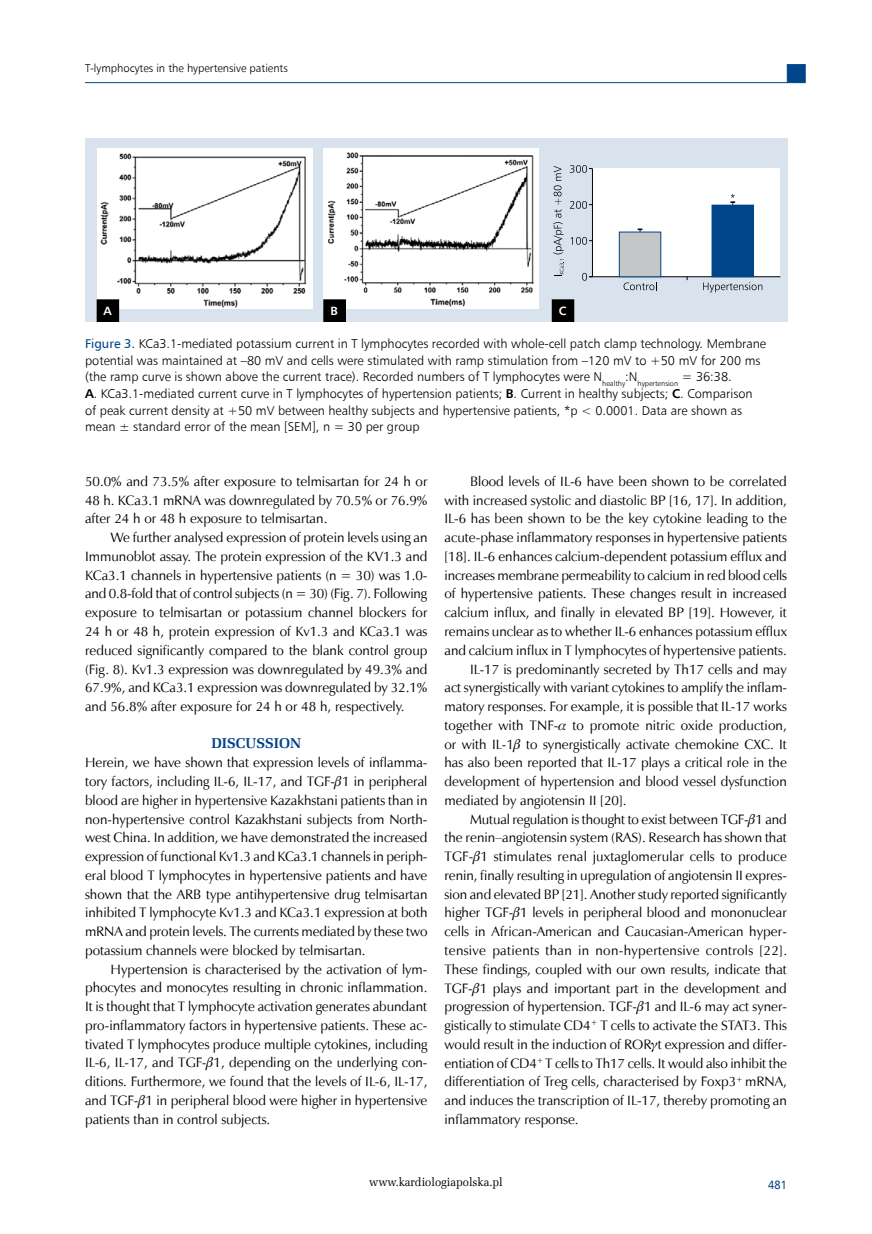
<style>
.page{position:relative;width:872px;height:1234px;background:#fff}
.page>*{position:absolute;margin:0;border:0;box-sizing:border-box;transform-origin:0 0}
.t1{font:700 14.25px "Zapf Ellipt EU";color:#004489}
.t2{font:13.65px/18.8px "Zapf Humnst EU";color:#000;text-align:justify}
.t3{font:13.65px "Zapf Humnst EU";letter-spacing:.025em;color:#000}
.t4{font:12.75px/16.5px "Humnst 777 Lt EU";color:#000}
.t5{font:12px "Zapf Ellipt EU";color:#000;scale:.95 1}
.t6{font:12px "Humnst 777 EU";color:#004489;scale:.9 1}
.t7{font:700 12px "Humnst 777 EU";color:#fff}
.t8{font:11.25px "Humnst 777 Lt EU";color:#000}
.s1{font-family:"Humnst 777 EU";color:#004489}
.s2{font-family:"Humnst 777 EU";font-weight:700}
</style>
<div class="page">
<hr style="left:85px;top:82px;width:702px;height:1px;background:#004489">
<div style="left:787px;top:64px;width:18px;height:19px;background:#004489;border:1px solid #004489"></div>
<div style="left:85px;top:138px;width:702px;height:184px;background:#d9e3ed"></div>
<div style="left:552px;top:300px;width:22px;height:21px;background:#000"></div>
<div style="left:552px;top:299px;width:22px;height:22px;border:1px solid #000"></div>
<div style="left:592px;top:169px;width:188px;height:108px;background:#fff"></div>
<hr style="left:589px;top:276px;width:191px;height:1px;background:#000">
<svg style="left:553px;top:166px;width:11px;height:110px"></svg>
<svg style="left:570px;top:165px;width:22px;height:8px"></svg>
<svg style="left:623px;top:282px;width:34px;height:8px"></svg>
<svg style="left:703px;top:282px;width:59px;height:10px"></svg>
<svg style="left:570px;top:201px;width:22px;height:8px"></svg>
<svg style="left:570px;top:237px;width:22px;height:8px"></svg>
<svg style="left:582px;top:273px;width:10px;height:8px"></svg>
<hr style="left:592px;top:168px;width:1px;height:109px;background:#000">
<svg style="left:637px;top:228px;width:5px;height:3px"></svg>
<svg style="left:730px;top:194px;width:5px;height:11px"></svg>
<div style="left:619px;top:232px;width:42px;height:45px;background:#c5c6c8"></div>
<div style="left:619px;top:231px;width:42px;height:46px;border:1px solid #004489"></div>
<div style="left:712px;top:205px;width:41px;height:72px;background:#004489"></div>
<div style="left:711px;top:205px;width:43px;height:72px;border:1px solid #004489"></div>
<img style="left:324px;top:148px;width:215px;height:160px">
<img style="left:97px;top:148px;width:215px;height:160px">
<div style="left:97px;top:300px;width:22px;height:21px;background:#000"></div>
<div style="left:97px;top:299px;width:22px;height:22px;border:1px solid #000"></div>
<div style="left:324px;top:300px;width:21px;height:21px;background:#000"></div>
<div style="left:323px;top:299px;width:23px;height:22px;border:1px solid #000"></div>
<p class="t8" style="left:85px;top:61px;width:204px">T-lymphocytes in the hypertensive patients</p>
<p class="t7" style="left:103px;top:303px;width:10px">A</p>
<p class="t7" style="left:330px;top:303px;width:9px">B</p>
<p class="t7" style="left:559px;top:303px;width:9px">C</p>
<p class="t4" style="left:85px;top:335px;width:682px"><span class="s1">Figure 3.</span> KCa3.1-mediated potassium current in T lymphocytes recorded with whole-cell patch clamp technology. Membrane potential was maintained at –80 mV and cells were stimulated with ramp stimulation from –120 mV to +50 mV for 200 ms (the ramp curve is shown above the current trace). Recorded numbers of T lymphocytes were N<sub>healthy</sub>:N<sub>hypertension</sub> = 36:38.<br><span class="s2">A</span>. KCa3.1-mediated current curve in T lymphocytes of hypertension patients; <span class="s2">B</span>. Current in healthy subjects; <span class="s2">C</span>. Comparison of peak current density at +50 mV between healthy subjects and hypertensive patients, *p &lt; 0.0001. Data are shown as mean ± standard error of the mean [SEM], n = 30 per group</p>
<p class="t2" style="left:85px;top:471px;width:344px">50.0% and 73.5% after exposure to telmisartan for 24 h or 48 h. KCa3.1 mRNA was downregulated by 70.5% or 76.9% after 24 h or 48 h exposure to telmisartan.</p>
<p class="t2" style="left:85px;top:528px;width:344px;text-indent:25px">We further analysed expression of protein levels using an Immunoblot assay. The protein expression of the KV1.3 and KCa3.1 channels in hypertensive patients (n = 30) was 1.0- and 0.8-fold that of control subjects (n = 30) (Fig. 7). Following exposure to telmisartan or potassium channel blockers for 24 h or 48 h, protein expression of Kv1.3 and KCa3.1 was reduced significantly compared to the blank control group (Fig. 8). Kv1.3 expression was downregulated by 49.3% and 67.9%, and KCa3.1 expression was downregulated by 32.1% and 56.8% after exposure for 24 h or 48 h, respectively.</p>
<p class="t1" style="left:211px;top:734px;width:91px">DISCUSSION</p>
<p class="t2" style="left:85px;top:753px;width:344px">Herein, we have shown that expression levels of inflamma&shy;tory factors, including IL-6, IL-17, and TGF- 1 in peripheral blood are higher in hypertensive Kazakhstani patients than in non-hypertensive control Kazakhstani subjects from North&shy;west China. In addition, we have demonstrated the increased expression of functional Kv1.3 and KCa3.1 channels in periph&shy;eral blood T lymphocytes in hypertensive patients and have shown that the ARB type antihypertensive drug telmisartan inhibited T lymphocyte Kv1.3 and KCa3.1 expression at both mRNA and protein levels. The currents mediated by these two potassium channels were blocked by telmisartan.</p>
<p class="t2" style="left:85px;top:959px;width:344px;text-indent:25px">Hypertension is characterised by the activation of lym&shy;phocytes and monocytes resulting in chronic inflammation.<br>It is thought that T lymphocyte activation generates abundant pro-inflammatory factors in hypertensive patients. These ac&shy;tivated T lymphocytes produce multiple cytokines, including IL-6, IL-17, and TGF- 1, depending on the underlying con&shy;ditions. Furthermore, we found that the levels of IL-6, IL-17, and TGF- 1 in peripheral blood were higher in hypertensive patients than in control subjects.</p>
<p class="t2" style="left:470px;top:471px;width:318px">Blood levels of IL-6 have been shown to be correlated</p>
<p class="t2" style="left:444px;top:490px;width:344px">with increased systolic and diastolic BP [16, 17]. In addition,</p>
<p class="t2" style="left:444px;top:509px;width:344px">IL-6 has been shown to be the key cytokine leading to the</p>
<p class="t2" style="left:444px;top:528px;width:344px">acute-phase inflammatory responses in hypertensive patients</p>
<p class="t2" style="left:444px;top:547px;width:344px">[18]. IL-6 enhances calcium-dependent potassium efflux and</p>
<p class="t2" style="left:444px;top:565px;width:344px">increases membrane permeability to calcium in red blood cells</p>
<p class="t2" style="left:444px;top:584px;width:344px">of hypertensive patients. These changes result in increased</p>
<p class="t2" style="left:444px;top:603px;width:344px">calcium influx, and finally in elevated BP [19]. However, it</p>
<p class="t2" style="left:444px;top:622px;width:344px">remains unclear as to whether IL-6 enhances potassium efflux</p>
<p class="t2" style="left:444px;top:640px;width:344px">and calcium influx in T lymphocytes of hypertensive patients.</p>
<p class="t2" style="left:470px;top:659px;width:318px">IL-17 is predominantly secreted by Th17 cells and may</p>
<p class="t2" style="left:444px;top:678px;width:344px">act synergistically with variant cytokines to amplify the inflam-</p>
<p class="t2" style="left:444px;top:696px;width:344px">matory responses. For example, it is possible that IL-17 works</p>
<p class="t2" style="left:444px;top:715px;width:344px">together with TNF- to promote nitric oxide production,</p>
<p class="t2" style="left:444px;top:734px;width:344px">or with IL-1 to synergistically activate chemokine CXC. It</p>
<p class="t2" style="left:444px;top:753px;width:344px">has also been reported that IL-17 plays a critical role in the</p>
<p class="t2" style="left:444px;top:772px;width:344px">development of hypertension and blood vessel dysfunction</p>
<p class="t2" style="left:444px;top:790px;width:183px">mediated by angiotensin II [20].</p>
<p class="t2" style="left:470px;top:809px;width:318px">Mutual regulation is thought to exist between TGF- 1 and</p>
<p class="t2" style="left:444px;top:828px;width:344px">the renin–angiotensin system (RAS). Research has shown that</p>
<p class="t2" style="left:444px;top:847px;width:344px">TGF- 1 stimulates renal juxtaglomerular cells to produce</p>
<p class="t2" style="left:444px;top:865px;width:344px">renin, finally resulting in upregulation of angiotensin II expres-</p>
<p class="t2" style="left:444px;top:884px;width:344px">sion and elevated BP [21]. Another study reported significantly</p>
<p class="t2" style="left:444px;top:903px;width:344px">higher TGF- 1 levels in peripheral blood and mononuclear</p>
<p class="t2" style="left:444px;top:921px;width:344px">cells in African-American and Caucasian-American hyper-</p>
<p class="t3" style="left:444px;top:941px;width:344px">tensive patients than in non-hypertensive controls [22].</p>
<p class="t2" style="left:444px;top:959px;width:344px">These findings, coupled with our own results, indicate that</p>
<p class="t2" style="left:444px;top:978px;width:344px">TGF- 1 plays and important part in the development and</p>
<p class="t2" style="left:444px;top:997px;width:344px">progression of hypertension. TGF- 1 and IL-6 may act syner-</p>
<p class="t2" style="left:444px;top:1015px;width:344px">gistically to stimulate CD4<sup>+</sup> T cells to activate the STAT3. This</p>
<p class="t2" style="left:444px;top:1034px;width:344px">would result in the induction of ROR t expression and differ-</p>
<p class="t2" style="left:444px;top:1053px;width:344px">entiation of CD4<sup>+</sup> T cells to Th17 cells. It would also inhibit the</p>
<p class="t2" style="left:444px;top:1071px;width:344px">differentiation of Treg cells, characterised by Foxp3<sup>+</sup> mRNA,</p>
<p class="t2" style="left:444px;top:1090px;width:344px">and induces the transcription of IL-17, thereby promoting an</p>
<p class="t2" style="left:444px;top:1109px;width:136px">inflammatory response.</p>
<p class="t5" style="left:369px;top:1173px;width:142px">www.kardiologiapolska.pl</p>
<p class="t6" style="left:768px;top:1176px;width:22px">481</p>
</div>
